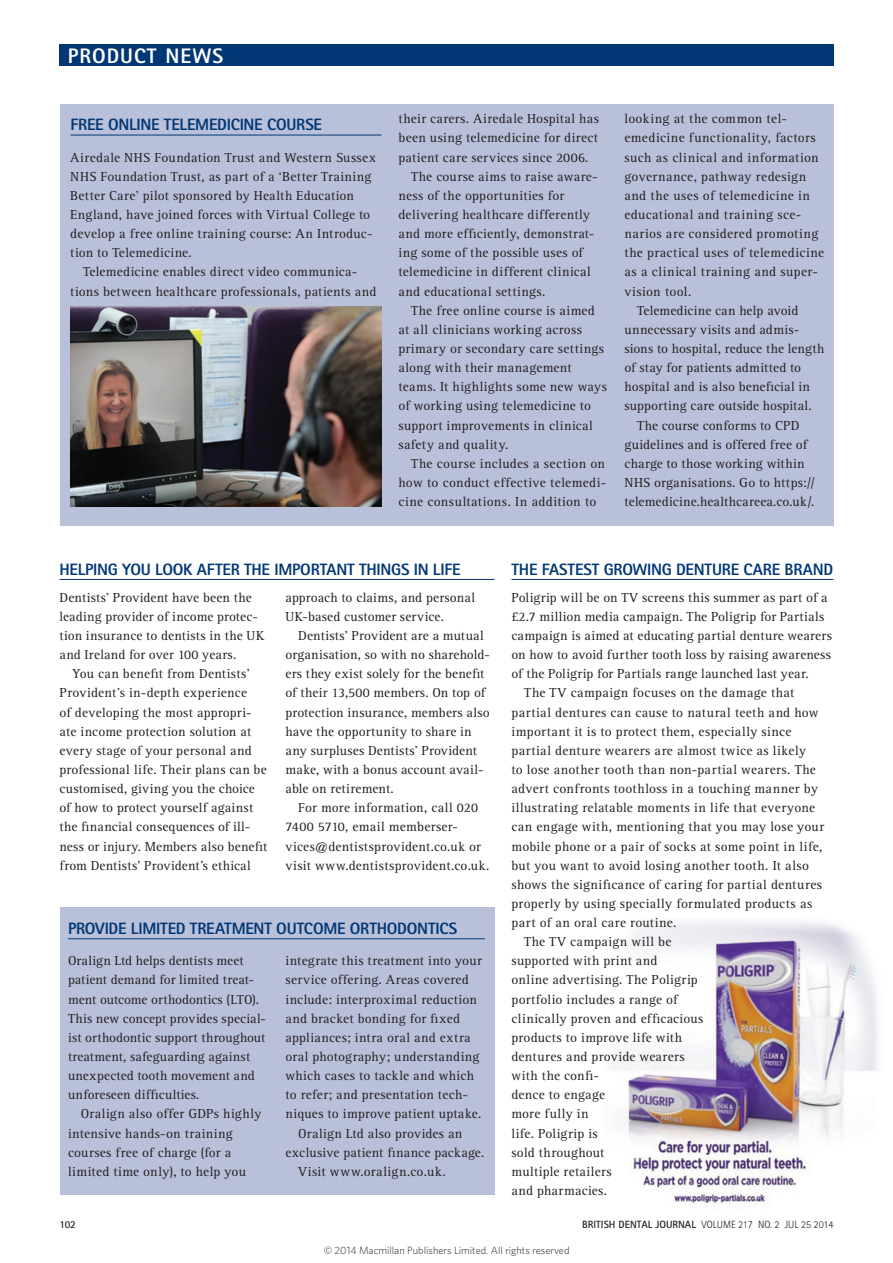
<style>
.page{position:relative;width:893px;height:1263px;background:#fff}
.page>*{position:absolute;margin:0;border:0;box-sizing:border-box;transform-origin:0 0}
.t1{font:800 21px "Rotis Sans Serif Std";letter-spacing:.05em;color:#fff}
._1_BDJ_trade_heading{font:800 16.5px "Rotis Sans Serif Std";letter-spacing:-.015em;color:#013775}
._1_BDJ_body{font:13.5px/19.2px "Rotis Serif Std";letter-spacing:.02em;color:#231f20}
.t2{font:300 10.5px "Whitney";color:#1d1d1b}
.t3{font:300 10.5px "Rotis Sans Serif Std";color:#231f20}
.t4{font:700 10.5px "Rotis Sans Serif Std";color:#231f20}
.s1{font-weight:700}
</style>
<div class="page">
<div style="left:59px;top:45px;width:774px;height:21px;background:#013775"></div>
<div style="left:60px;top:104px;width:773px;height:421px;background:#b9c0d9"></div>
<img style="left:70px;top:307px;width:312px;height:199px">
<img style="left:612px;top:921px;width:266px;height:283px">
<hr style="left:511px;top:579px;width:322px;height:1px;background:#013775">
<hr style="left:60px;top:579px;width:434px;height:1px;background:#013775">
<hr style="left:71px;top:135px;width:310px;height:1px;background:#013775">
<div style="left:60px;top:908px;width:434px;height:287px;background:#b9c0d9"></div>
<hr style="left:68px;top:938px;width:417px;height:1px;background:#013775">
<p class="t1" style="left:68px;top:42px;width:157px">PRODUCT NEWS</p>
<p class="_1_BDJ_trade_heading" style="left:71px;top:114px;width:253px">FREE ONLINE TELEMEDICINE COURSE</p>
<p class="_1_BDJ_body" style="left:70px;top:148px;width:307px">Airedale NHS Foundation Trust and Western Sussex NHS Foundation Trust, as part of a ‘Better Training Better Care’ pilot sponsored by Health Education England, have joined forces with Virtual College to develop a free online training course: An Introduc&shy;tion to Telemedicine.</p>
<p class="_1_BDJ_body" style="left:70px;top:263px;width:308px;text-align:center">Telemedicine enables direct video communica&shy;tions between healthcare professionals, patients and</p>
<p class="_1_BDJ_body" style="left:398px;top:110px;width:202px;text-align:justify">their carers. Airedale Hospital has been using telemedicine for direct patient care services since 2006.</p>
<p class="_1_BDJ_body" style="left:398px;top:167px;width:201px;text-indent:13px">The course aims to raise aware&shy;ness of the opportunities for delivering healthcare differently and more efficiently, demonstrat&shy;ing some of the possible uses of telemedicine in different clinical and educational settings.</p>
<p class="_1_BDJ_body" style="left:398px;top:301px;width:210px;text-indent:13px">The free online course is aimed at all clinicians working across primary or secondary care settings along with their management teams. It highlights some new ways of working using telemedicine to support improvements in clinical safety and quality.</p>
<p class="_1_BDJ_body" style="left:398px;top:454px;width:209px;text-align:justify;text-indent:13px">The course includes a section on how to conduct effective telemedi&shy;cine consultations. In addition to</p>
<p class="_1_BDJ_body" style="left:624px;top:110px;width:201px">looking at the common tel&shy;emedicine functionality, factors such as clinical and information governance, pathway redesign and the uses of telemedicine in educational and training sce&shy;narios are considered promoting the practical uses of telemedicine as a clinical training and super&shy;vision tool.</p>
<p class="_1_BDJ_body" style="left:624px;top:301px;width:202px;text-indent:13px">Telemedicine can help avoid unnecessary visits and admis&shy;sions to hospital, reduce the length of stay for patients admitted to hospital and is also beneficial in supporting care outside hospital.</p>
<p class="_1_BDJ_body" style="left:624px;top:416px;width:192px;text-indent:13px">The course conforms to CPD guidelines and is offered free of charge to those working within<br>NHS organisations. Go to https:// telemedicine.healthcareea.co.uk/.</p>
<p class="_1_BDJ_trade_heading" style="left:60px;top:559px;width:402px">HELPING YOU LOOK AFTER THE IMPORTANT THINGS IN LIFE</p>
<p class="_1_BDJ_trade_heading" style="left:511px;top:559px;width:323px">THE FASTEST GROWING DENTURE CARE BRAND</p>
<p class="_1_BDJ_body" style="left:511px;top:588px;width:322px">Poligrip will be on TV screens this summer as part of a £2.7 million media campaign. The Poligrip for Partials campaign is aimed at educating partial denture wearers on how to avoid further tooth loss by raising awareness of the Poligrip for Partials range launched last year.</p>
<p class="_1_BDJ_body" style="left:511px;top:684px;width:314px;text-indent:13px">The TV campaign focuses on the damage that partial dentures can cause to natural teeth and how important it is to protect them, especially since partial denture wearers are almost twice as likely<br>to lose another tooth than non-partial wearers. The advert confronts toothloss in a touching manner by illustrating relatable moments in life that everyone can engage with, mentioning that you may lose your mobile phone or a pair of socks at some point in life, but you want to avoid losing another tooth. It also shows the significance of caring for partial dentures properly by using specially formulated products as part of an oral care routine.</p>
<p class="_1_BDJ_body" style="left:511px;top:932px;width:193px;text-indent:13px">The TV campaign will be supported with print and<br>online advertising. The Poligrip portfolio includes a range of clinically proven and efficacious products to improve life with dentures and provide wearers with the confi-<br>dence to engage<br>more fully in<br>life. Poligrip is<br>sold throughout<br>multiple retailers<br>and pharmacies.</p>
<p class="_1_BDJ_body" style="left:60px;top:588px;width:206px">Dentists’ Provident have been the leading provider of income protec&shy;tion insurance to dentists in the UK and Ireland for over 100 years.</p>
<p class="_1_BDJ_body" style="left:60px;top:665px;width:209px;text-indent:13px">You can benefit from Dentists’ Provident’s in-depth experience<br>of developing the most appropri&shy;ate income protection solution at every stage of your personal and professional life. Their plans can be customised, giving you the choice of how to protect yourself against the financial consequences of ill&shy;ness or injury. Members also benefit from Dentists’ Provident’s ethical</p>
<p class="_1_BDJ_body" style="left:285px;top:588px;width:191px">approach to claims, and personal<br>UK-based customer service.</p>
<p class="_1_BDJ_body" style="left:285px;top:626px;width:206px;text-indent:13px">Dentists’ Provident are a mutual organisation, so with no sharehold&shy;ers they exist solely for the benefit of their 13,500 members. On top of protection insurance, members also have the opportunity to share in any surpluses Dentists’ Provident make, with a bonus account avail&shy;able on retirement.</p>
<p class="_1_BDJ_body" style="left:285px;top:798px;width:205px;text-indent:13px">For more information, call 020<br>7400 5710, email memberser&shy;vices@dentistsprovident.co.uk or visit www.dentistsprovident.co.uk.</p>
<p class="_1_BDJ_trade_heading" style="left:68px;top:918px;width:391px">PROVIDE LIMITED TREATMENT OUTCOME ORTHODONTICS</p>
<p class="_1_BDJ_body" style="left:285px;top:952px;width:198px">integrate this treatment into your service offering. Areas covered include: interproximal reduction and bracket bonding for fixed appliances; intra oral and extra oral photography; understanding which cases to tackle and which to refer; and presentation tech&shy;niques to improve patient uptake.</p>
<p class="_1_BDJ_body" style="left:285px;top:1124px;width:200px;text-indent:13px">Oralign Ltd also provides an exclusive patient finance package.</p>
<p class="_1_BDJ_body" style="left:298px;top:1162px;width:149px">Visit www.oralign.co.uk.</p>
<p class="_1_BDJ_body" style="left:68px;top:952px;width:200px">Oralign Ltd helps dentists meet patient demand for limited treat&shy;ment outcome orthodontics (LTO).<br>This new concept provides special&shy;ist orthodontic support throughout treatment, safeguarding against unexpected tooth movement and unforeseen difficulties.</p>
<p class="_1_BDJ_body" style="left:68px;top:1105px;width:195px;text-indent:13px">Oralign also offer GDPs highly intensive hands-on training courses free of charge (for a limited time only), to help you</p>
<p class="t4" style="left:60px;top:1217px;width:18px">102</p>
<p class="t3" style="left:582px;top:1218px;width:253px"><span class="s1">BRITISH DENTAL JOURNAL</span> VOLUME 217 NO. 2 JUL 25 2014</p>
<p class="t2" style="left:324px;top:1243px;width:247px">© 2014 Macmillan Publishers Limited. All rights reserved</p>
</div>
